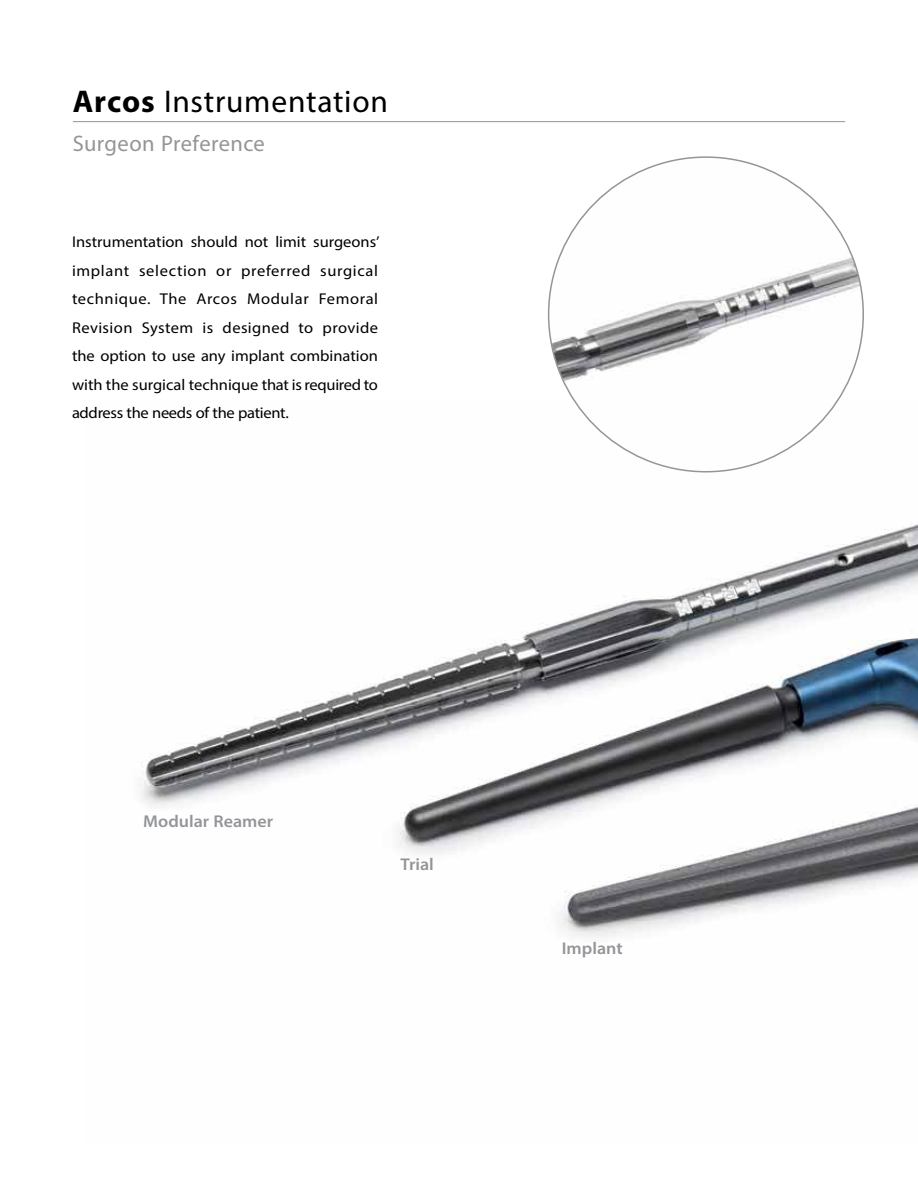
<style>
.page{position:relative;width:918px;height:1188px;background:#fff}
.page>*{position:absolute;margin:0;border:0;box-sizing:border-box;transform-origin:0 0}
.t1{font:31.5px "Myriad Pro";letter-spacing:.025em;color:#000}
.t2{font:22.5px "Myriad Pro";letter-spacing:.02em;color:#939598}
.t3{font:600 17.1px "Myriad Pro";color:#939598;scale:1.05 1}
.t4{font:15.6px/28.5px "Myriad Pro";letter-spacing:-.02em;color:#000;text-align:justify;scale:1.05 1}
.s1{font-weight:700}
</style>
<div class="page">
<hr style="left:73px;top:121px;width:772px;height:1px;background:#939598">
<img style="left:141px;top:398px;width:777px;height:539px">
<img style="left:549px;top:157px;width:314px;height:315px;border-radius:157px">
<h1 class="t1" style="left:73px;top:82px;width:317px"><span class="s1">Arcos</span> Instrumentation</h1>
<h2 class="t2" style="left:73px;top:129px;width:193px">Surgeon Preference</h2>
<p class="t4" style="left:72px;top:228px;width:294px">Instrumentation should not limit surgeons’ implant selection or preferred surgical technique. The Arcos Modular Femoral Revision System is designed to provide the option to use any implant combination with the surgical technique that is required to address the needs of the patient.</p>
<p class="t3" style="left:143px;top:810px;width:125px">Modular Reamer</p>
<p class="t3" style="left:401px;top:853px;width:33px">Trial</p>
<p class="t3" style="left:562px;top:937px;width:60px">Implant</p>
</div>
